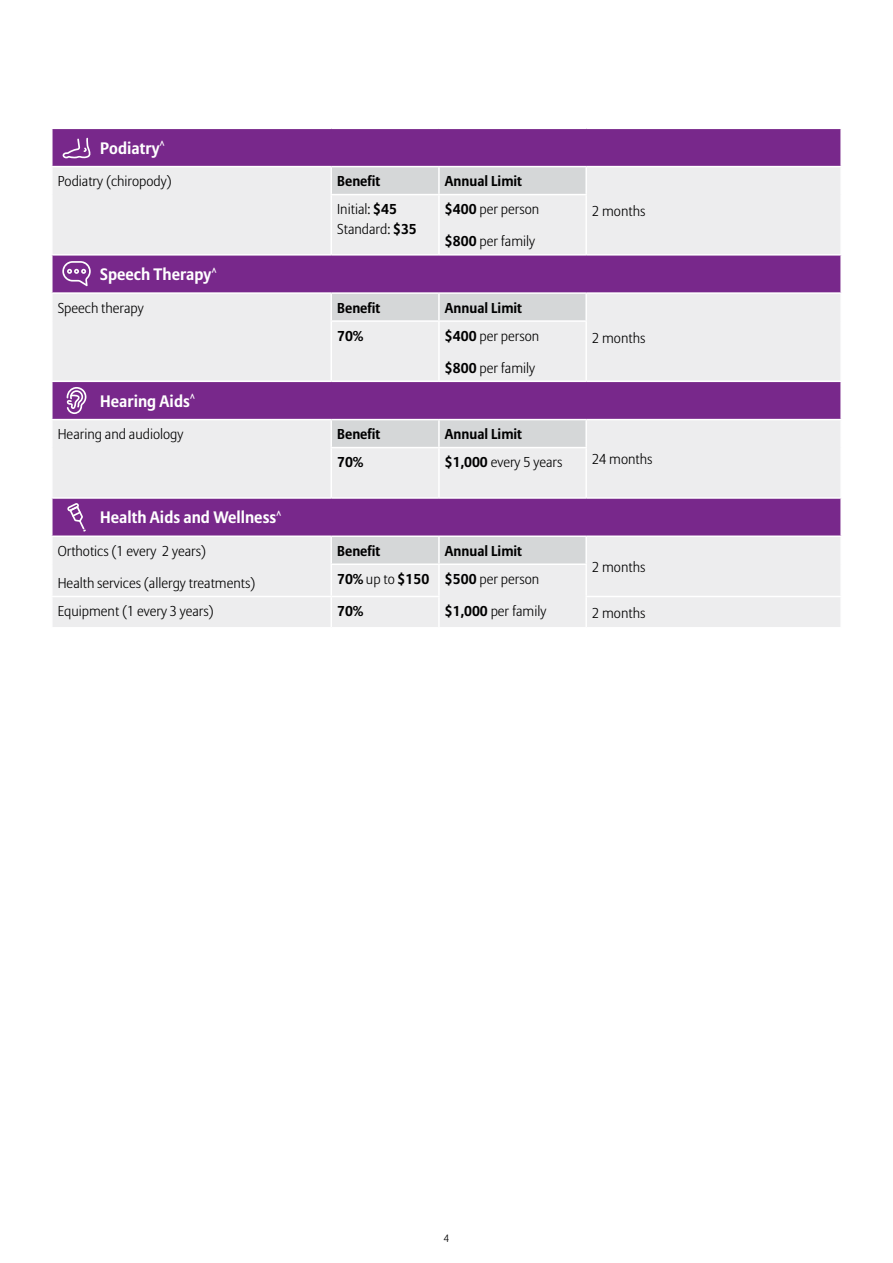
<style>
.page{position:relative;width:893px;height:1263px;background:#fff}
.page>*{position:absolute;margin:0;border:0;box-sizing:border-box;transform-origin:0 0}
.t1{font:700 16.5px "Allianz Sans";color:#fff}
.t2{font:300 14.25px "Allianz Sans";color:#000}
.t3{font:700 14.25px "Allianz Sans";color:#000}
.t4{font:300 10.5px "Allianz Sans";color:#000}
.s1{font-weight:700}
</style>
<div class="page">
<div style="left:53px;top:129px;width:787px;height:37px;background:#78288b"></div>
<svg style="left:53px;top:167px;width:787px;height:460px;background:#d3c1d8"></svg>
<svg style="left:331px;top:167px;width:255px;height:396px;background:#c4aecb"></svg>
<hr style="left:330px;top:167px;width:2px;height:27px;background:#fff">
<hr style="left:438px;top:167px;width:2px;height:27px;background:#fff">
<hr style="left:331px;top:292px;width:108px;height:2px;background:#fff">
<hr style="left:330px;top:294px;width:2px;height:26px;background:#fff">
<hr style="left:439px;top:292px;width:147px;height:2px;background:#fff">
<hr style="left:438px;top:294px;width:2px;height:26px;background:#fff">
<hr style="left:331px;top:419px;width:108px;height:1px;background:#fff">
<hr style="left:330px;top:420px;width:2px;height:27px;background:#fff">
<hr style="left:439px;top:419px;width:147px;height:1px;background:#fff">
<hr style="left:438px;top:420px;width:2px;height:27px;background:#fff">
<hr style="left:331px;top:535px;width:108px;height:2px;background:#fff">
<hr style="left:330px;top:537px;width:2px;height:26px;background:#fff">
<hr style="left:439px;top:535px;width:147px;height:2px;background:#fff">
<hr style="left:438px;top:537px;width:2px;height:26px;background:#fff">
<hr style="left:585px;top:167px;width:2px;height:27px;background:#fff">
<hr style="left:585px;top:294px;width:2px;height:26px;background:#fff">
<hr style="left:585px;top:420px;width:2px;height:27px;background:#fff">
<hr style="left:585px;top:537px;width:2px;height:26px;background:#fff">
<hr style="left:330px;top:194px;width:109px;height:1px;background:#fff">
<hr style="left:439px;top:194px;width:148px;height:1px;background:#fff">
<hr style="left:330px;top:320px;width:109px;height:2px;background:#fff">
<hr style="left:439px;top:320px;width:148px;height:2px;background:#fff">
<hr style="left:330px;top:447px;width:109px;height:1px;background:#fff">
<hr style="left:439px;top:447px;width:148px;height:1px;background:#fff">
<hr style="left:330px;top:563px;width:109px;height:2px;background:#fff">
<hr style="left:439px;top:563px;width:148px;height:2px;background:#fff">
<hr style="left:330px;top:195px;width:2px;height:59px;background:#fff">
<hr style="left:438px;top:195px;width:2px;height:59px;background:#fff">
<hr style="left:585px;top:195px;width:2px;height:59px;background:#fff">
<hr style="left:51px;top:254px;width:280px;height:2px;background:#fff">
<hr style="left:331px;top:254px;width:108px;height:2px;background:#fff">
<hr style="left:439px;top:254px;width:147px;height:2px;background:#fff">
<hr style="left:586px;top:254px;width:256px;height:2px;background:#fff">
<hr style="left:51px;top:292px;width:280px;height:2px;background:#fff">
<hr style="left:586px;top:292px;width:256px;height:2px;background:#fff">
<hr style="left:330px;top:322px;width:2px;height:59px;background:#fff">
<hr style="left:438px;top:322px;width:2px;height:59px;background:#fff">
<hr style="left:585px;top:322px;width:2px;height:59px;background:#fff">
<hr style="left:51px;top:381px;width:280px;height:1px;background:#fff">
<hr style="left:331px;top:381px;width:108px;height:1px;background:#fff">
<hr style="left:439px;top:381px;width:147px;height:1px;background:#fff">
<hr style="left:586px;top:381px;width:256px;height:1px;background:#fff">
<hr style="left:51px;top:419px;width:280px;height:1px;background:#fff">
<hr style="left:586px;top:419px;width:256px;height:1px;background:#fff">
<hr style="left:330px;top:448px;width:2px;height:49px;background:#fff">
<hr style="left:438px;top:448px;width:2px;height:49px;background:#fff">
<hr style="left:585px;top:448px;width:2px;height:49px;background:#fff">
<hr style="left:51px;top:497px;width:280px;height:2px;background:#fff">
<hr style="left:331px;top:497px;width:108px;height:2px;background:#fff">
<hr style="left:439px;top:497px;width:147px;height:2px;background:#fff">
<hr style="left:586px;top:497px;width:256px;height:2px;background:#fff">
<hr style="left:51px;top:535px;width:280px;height:2px;background:#fff">
<hr style="left:586px;top:535px;width:256px;height:2px;background:#fff">
<hr style="left:330px;top:565px;width:2px;height:31px;background:#fff">
<hr style="left:438px;top:565px;width:2px;height:31px;background:#fff">
<hr style="left:585px;top:565px;width:2px;height:31px;background:#fff">
<hr style="left:51px;top:596px;width:280px;height:1px;background:#fff">
<hr style="left:331px;top:596px;width:109px;height:1px;background:#fff">
<hr style="left:330px;top:597px;width:2px;height:30px;background:#fff">
<hr style="left:438px;top:597px;width:2px;height:30px;background:#fff">
<hr style="left:585px;top:596px;width:257px;height:1px;background:#fff">
<hr style="left:585px;top:597px;width:2px;height:30px;background:#fff">
<svg style="left:63px;top:138px;width:29px;height:21px"></svg>
<svg style="left:62px;top:261px;width:29px;height:25px"></svg>
<svg style="left:67px;top:387px;width:19px;height:27px"></svg>
<svg style="left:67px;top:503px;width:19px;height:29px"></svg>
<p class="t1" style="left:100px;top:138px;width:66px">Podiatry<sup>^</sup></p>
<p class="t2" style="left:58px;top:172px;width:115px">Podiatry (chiropody)</p>
<p class="t3" style="left:337px;top:172px;width:45px">Benefit</p>
<p class="t3" style="left:445px;top:172px;width:79px">Annual Limit</p>
<p class="t2" style="left:337px;top:200px;width:61px">Initial: <span class="s1">$45</span></p>
<p class="t2" style="left:592px;top:203px;width:55px">2 months</p>
<p class="t2" style="left:337px;top:220px;width:81px">Standard: <span class="s1">$35</span></p>
<p class="t2" style="left:445px;top:200px;width:96px"><span class="s1">$400</span> per person</p>
<p class="t2" style="left:445px;top:233px;width:92px"><span class="s1">$800</span> per family</p>
<p class="t1" style="left:100px;top:265px;width:118px">Speech Therapy<sup>^</sup></p>
<p class="t2" style="left:58px;top:299px;width:88px">Speech therapy</p>
<p class="t3" style="left:337px;top:299px;width:45px">Benefit</p>
<p class="t3" style="left:445px;top:299px;width:79px">Annual Limit</p>
<p class="t3" style="left:337px;top:327px;width:27px">70%</p>
<p class="t2" style="left:445px;top:327px;width:96px"><span class="s1">$400</span> per person</p>
<p class="t2" style="left:592px;top:329px;width:55px">2 months</p>
<p class="t2" style="left:445px;top:359px;width:92px"><span class="s1">$800</span> per family</p>
<p class="t1" style="left:100px;top:391px;width:96px">Hearing Aids<sup>^</sup></p>
<p class="t2" style="left:58px;top:425px;width:127px">Hearing and audiology</p>
<p class="t3" style="left:337px;top:425px;width:45px">Benefit</p>
<p class="t3" style="left:445px;top:425px;width:79px">Annual Limit</p>
<p class="t3" style="left:337px;top:453px;width:27px">70%</p>
<p class="t2" style="left:445px;top:453px;width:119px"><span class="s1">$1,000</span> every 5 years</p>
<p class="t2" style="left:592px;top:451px;width:62px">24 months</p>
<p class="t1" style="left:100px;top:508px;width:183px">Health Aids and Wellness<sup>^</sup></p>
<p class="t2" style="left:58px;top:542px;width:150px">Orthotics (1 every 2 years)</p>
<p class="t2" style="left:58px;top:574px;width:199px">Health services (allergy treatments)</p>
<p class="t3" style="left:337px;top:542px;width:45px">Benefit</p>
<p class="t3" style="left:445px;top:542px;width:79px">Annual Limit</p>
<p class="t2" style="left:337px;top:570px;width:203px"><span class="s1">70%</span> up to <span class="s1">$150 $500</span> per person</p>
<p class="t2" style="left:592px;top:558px;width:55px">2 months</p>
<p class="t2" style="left:58px;top:602px;width:158px">Equipment (1 every 3 years)</p>
<p class="t3" style="left:337px;top:602px;width:27px">70%</p>
<p class="t2" style="left:445px;top:602px;width:103px"><span class="s1">$1,000</span> per family</p>
<p class="t2" style="left:592px;top:604px;width:55px">2 months</p>
<p class="t4" style="left:444px;top:1231px;width:7px">4</p>
</div>
